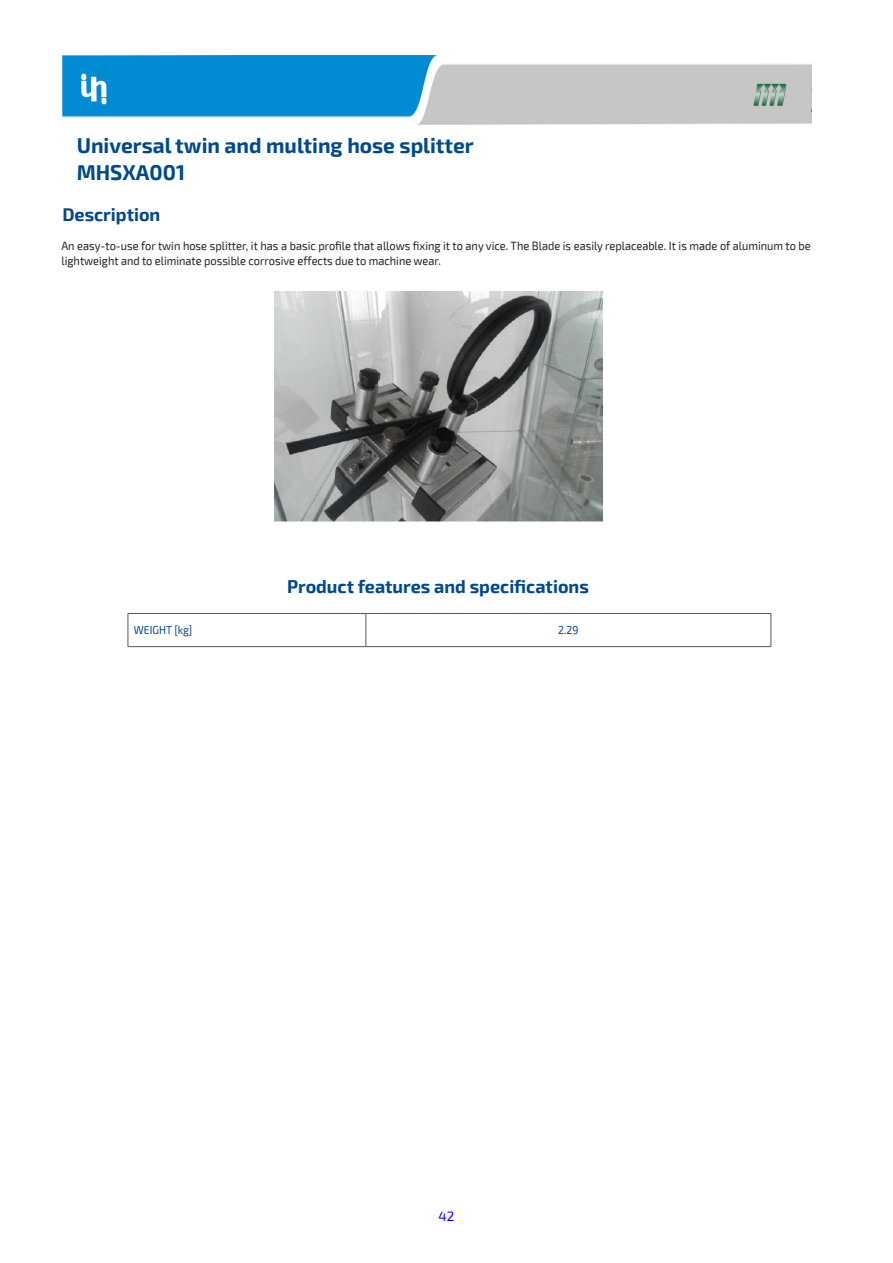
<style>
.page{position:relative;width:893px;height:1263px;background:#fff}
.page>*{position:absolute;margin:0;border:0;box-sizing:border-box;transform-origin:0 0}
.Codice_tubo{font:700 21px "Exo 2";color:#01498e}
.t1{font:700 18px "Exo 2";color:#01498e}
.t2{font:13.5px "Exo 2";color:#00f}
.t3{font:12px/14.4px "Exo 2";color:#231f20;scale:.92 1}
.Corpo_Tabella_Catalo{font:11.55px "Exo 2";color:#01498e;scale:.91 1}
</style>
<div class="page">
<img style="left:63px;top:55px;width:748px;height:70px">
<img style="left:274px;top:292px;width:328px;height:229px">
<hr style="left:128px;top:613px;width:238px;height:1px;background:#57585a">
<hr style="left:128px;top:614px;width:1px;height:32px;background:#57585a">
<hr style="left:366px;top:613px;width:405px;height:1px;background:#57585a">
<hr style="left:366px;top:614px;width:1px;height:32px;background:#57585a">
<hr style="left:771px;top:614px;width:1px;height:32px;background:#57585a">
<hr style="left:128px;top:646px;width:238px;height:1px;background:#57585a">
<hr style="left:366px;top:646px;width:405px;height:1px;background:#57585a">
<p class="Codice_tubo" style="left:77px;top:133px;width:399px">Universal twin and multing hose splitter</p>
<p class="Codice_tubo" style="left:77px;top:160px;width:110px">MHSXA001</p>
<p class="t1" style="left:62px;top:204px;width:100px">Description</p>
<p class="t3" style="left:61px;top:239px;width:816px">An easy-to-use for twin hose splitter, it has a basic profile that allows fixing it to any vice. The Blade is easily replaceable. It is made of aluminum to be lightweight and to eliminate possible corrosive effects due to machine wear.</p>
<p class="t1" style="left:287px;top:576px;width:303px">Product features and specifications</p>
<p class="Corpo_Tabella_Catalo" style="left:134px;top:623px;width:66px">WEIGHT [kg]</p>
<p class="Corpo_Tabella_Catalo" style="left:558px;top:623px;width:24px">2.29</p>
<p class="t2" style="left:439px;top:1208px;width:17px">42</p>
</div>
